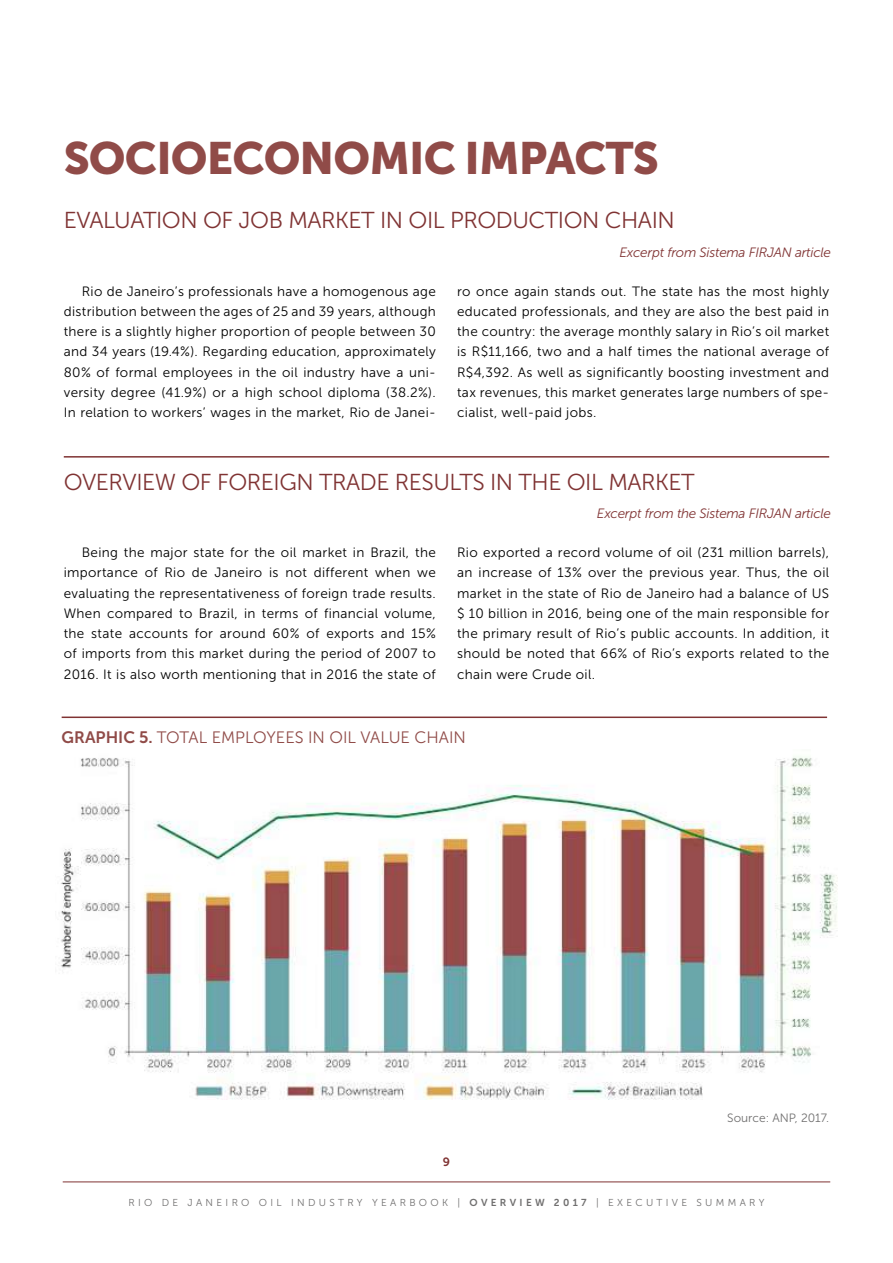
<style>
.page{position:relative;width:893px;height:1263px;background:#fff}
.page>*{position:absolute;margin:0;border:0;box-sizing:border-box;transform-origin:0 0}
.t1{font:45px "Museo Sans 900";letter-spacing:-.02em;color:#904b48}
.t2{font:22.95px "Museo Sans 300";letter-spacing:-.02em;color:#803333}
.t3{font:16.5px "Museo Sans 300";color:#904b48}
.t4{font:13.5px/20.2px "Museo Sans 300";letter-spacing:.025em;color:#000;text-align:justify}
.t5{font:italic 13.5px "Museo Sans 300";letter-spacing:-.02em;color:#803333}
.t6{font:12px "Museo Sans 300";color:#706f6f}
.t7{font:12px "Museo Sans 700";color:#803333}
.t8{font:10.05px "Museo Sans 300";letter-spacing:.33em;color:#706f6f}
.s1{font-family:"Museo Sans 700"}
</style>
<div class="page">
<hr style="left:63px;top:1181px;width:767px;height:1px;background:#803333">
<img style="left:61px;top:757px;width:777px;height:342px">
<hr style="left:62px;top:716px;width:765px;height:2px;background:#803333">
<hr style="left:64px;top:456px;width:765px;height:2px;background:#803333">
<h1 class="t1" style="left:64px;top:133px;width:597px">SOCIOECONOMIC IMPACTS</h1>
<h2 class="t2" style="left:64px;top:208px;width:612px">EVALUATION OF JOB MARKET IN OIL PRODUCTION CHAIN</h2>
<p class="t5" style="left:619px;top:245px;width:213px">Excerpt from Sistema FIRJAN article</p>
<p class="t4" style="left:64px;top:281px;width:374px;text-indent:18px">Rio de Janeiro’s professionals have a homogenous age distribution between the ages of 25 and 39 years, although there is a slightly higher proportion of people between 30 and 34 years (19.4%). Regarding education, approximately 80% of formal employees in the oil industry have a uni&shy;versity degree (41.9%) or a high school diploma (38.2%).<br>In relation to workers’ wages in the market, Rio de Janei-</p>
<p class="t4" style="left:457px;top:281px;width:374px">ro once again stands out. The state has the most highly educated professionals, and they are also the best paid in the country: the average monthly salary in Rio’s oil market is R$11,166, two and a half times the national average of R$4,392. As well as significantly boosting investment and tax revenues, this market generates large numbers of spe&shy;cialist, well-paid jobs.</p>
<h2 class="t2" style="left:64px;top:469px;width:632px">OVERVIEW OF FOREIGN TRADE RESULTS IN THE OIL MARKET</h2>
<p class="t5" style="left:597px;top:506px;width:236px">Excerpt from the Sistema FIRJAN article</p>
<p class="t4" style="left:64px;top:542px;width:374px;text-indent:18px">Being the major state for the oil market in Brazil, the importance of Rio de Janeiro is not different when we evaluating the representativeness of foreign trade results.<br>When compared to Brazil, in terms of financial volume, the state accounts for around 60% of exports and 15% of imports from this market during the period of 2007 to 2016. It is also worth mentioning that in 2016 the state of</p>
<p class="t4" style="left:457px;top:542px;width:374px">Rio exported a record volume of oil (231 million barrels), an increase of 13% over the previous year. Thus, the oil market in the state of Rio de Janeiro had a balance of US $ 10 billion in 2016, being one of the main responsible for the primary result of Rio’s public accounts. In addition, it should be noted that 66% of Rio’s exports related to the chain were Crude oil.</p>
<p class="t3" style="left:62px;top:729px;width:406px"><span class="s1">GRAPHIC 5.</span> TOTAL EMPLOYEES IN OIL VALUE CHAIN</p>
<p class="t7" style="left:443px;top:1155px;width:9px">9</p>
<p class="t6" style="left:727px;top:1111px;width:103px">Source: ANP, 2017.</p>
<p class="t8" style="left:128px;top:1197px;width:638px">RIO DE JANEIRO OIL INDUSTRY YEARBOOK | <span class="s1">OVERVIEW 2017</span> | EXECUTIVE SUMMARY</p>
</div>
